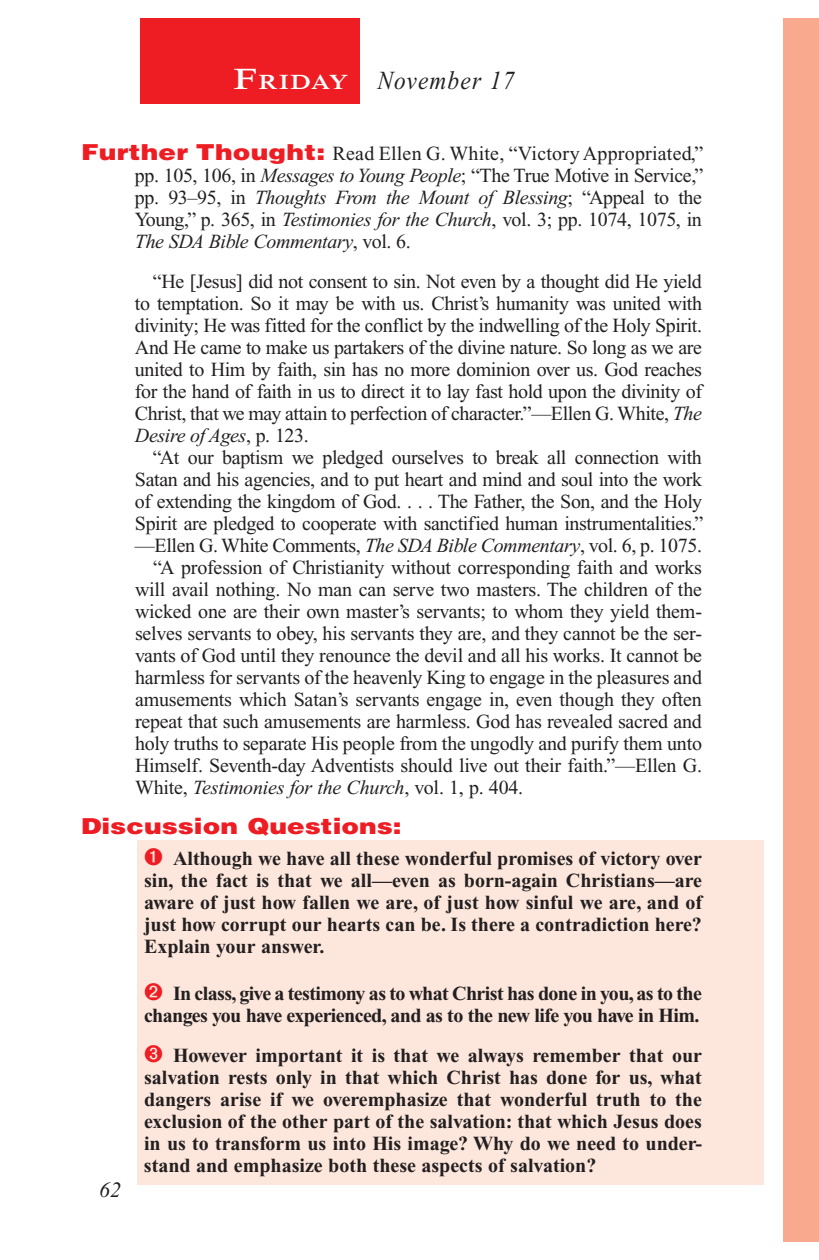
<style>
.page{position:relative;width:819px;height:1260px;background:#fff}
.page>*{position:absolute;margin:0;border:0;box-sizing:border-box;transform-origin:0 0}
.Lesson_Dates{font:italic 26px "Times New Roman PS Std";letter-spacing:.05em;color:#231f20;scale:.9 1}
.Question{font:900 22px "Helvetica LT Std";color:#ee1d23;scale:1.2 1}
.t1{font:italic 22px "Times New Roman PS Std";color:#231f20}
.Daily_Header{font:600 21px "Times NRMT Std";letter-spacing:.035em;color:#fff;scale:1.1 1}
.Body_SA{font:20px/22px "Times New Roman PS Std";letter-spacing:-.01em;color:#231f20;text-align:justify}
.Numbered_Bullet_List{font:700 20px/22px "Times New Roman PS Std";letter-spacing:-.03em;color:#231f20;text-align:justify}
.Body_SB{font:20px/22px "Times New Roman PS Std";letter-spacing:-.02em;color:#231f20;text-align:justify}
.Question_NO_SB{font:20px/22px "Times New Roman PS Std";letter-spacing:-.02em;color:#231f20;text-align:justify}
.s1{font-size:30px}
.s2{font-family:"Helvetica LT Std";font-weight:900;font-size:22px;color:#ee1d23}
.s3{font-style:italic}
</style>
<div class="page">
<div style="left:783px;top:18px;width:36px;height:1224px;background:#f8a98e"></div>
<div style="left:140px;top:18px;width:220px;height:86px;background:#ee1d23"></div>
<div style="left:138px;top:840px;width:626px;height:345px;background:#fde7dc"></div>
<p class="Daily_Header" style="left:234px;top:70px;width:106px"><span class="s1">F</span>riday</p>
<p class="Lesson_Dates" style="left:378px;top:66px;width:154px">November 17</p>
<p class="Question_NO_SB" style="left:135px;top:142px;width:570px;text-indent:-54px"><span class="s2">Further Thought:</span> Read Ellen G. White, “Victory Appropriated,” pp. 105, 106, in <span class="s3">Messages to Young People</span>; “The True Motive in Service,” pp. 93–95, in <span class="s3">Thoughts From the Mount of Blessing</span>; “Appeal to the Young,” p. 365, in <span class="s3">Testimonies for the Church</span>, vol. 3; pp. 1074, 1075, in <span class="s3">The SDA Bible Commentary</span>, vol. 6.</p>
<p class="Body_SB" style="left:135px;top:270px;width:569px;text-indent:18px">“He [Jesus] did not consent to sin. Not even by a thought did He yield to temptation. So it may be with us. Christ’s humanity was united with divinity; He was fitted for the conflict by the indwelling of the Holy Spirit.<br>And He came to make us partakers of the divine nature. So long as we are united to Him by faith, sin has no more dominion over us. God reaches for the hand of faith in us to direct it to lay fast hold upon the divinity of Christ, that we may attain to perfection of character.”—Ellen G. White, <span class="s3">The Desire of Ages</span>, p. 123.</p>
<p class="Body_SA" style="left:135px;top:446px;width:570px;text-indent:18px">“At our baptism we pledged ourselves to break all connection with Satan and his agencies, and to put heart and mind and soul into the work of extending the kingdom of God. . . . The Father, the Son, and the Holy Spirit are pledged to cooperate with sanctified human instrumentalities.” —Ellen G. White Comments, <span class="s3">The SDA Bible Commentary</span>, vol. 6, p. 1075.</p>
<p class="Body_SA" style="left:135px;top:556px;width:569px;text-indent:18px">“A profession of Christianity without corresponding faith and works will avail nothing. No man can serve two masters. The children of the wicked one are their own master’s servants; to whom they yield them&shy;selves servants to obey, his servants they are, and they cannot be the ser&shy;vants of God until they renounce the devil and all his works. It cannot be harmless for servants of the heavenly King to engage in the pleasures and amusements which Satan’s servants engage in, even though they often repeat that such amusements are harmless. God has revealed sacred and holy truths to separate His people from the ungodly and purify them unto Himself. Seventh-day Adventists should live out their faith.”—Ellen G.<br>White, <span class="s3">Testimonies for the Church</span>, vol. 1, p. 404.</p>
<p class="Question" style="left:81px;top:812px;width:269px">Discussion Questions:</p>
<p class="Numbered_Bullet_List" style="left:144px;top:847px;width:560px;text-indent:29px">Although we have all these wonderful promises of victory over sin, the fact is that we all—even as born-again Christians—are aware of just how fallen we are, of just how sinful we are, and of just how corrupt our hearts can be. Is there a contradiction here?<br>Explain your answer.</p>
<p class="Numbered_Bullet_List" style="left:144px;top:982px;width:559px;text-align:right">In class, give a testimony as to what Christ has done in you, as to the changes you have experienced, and as to the new life you have in Him.</p>
<p class="Numbered_Bullet_List" style="left:144px;top:1044px;width:560px;text-indent:29px">However important it is that we always remember that our salvation rests only in that which Christ has done for us, what dangers arise if we overemphasize that wonderful truth to the exclusion of the other part of the salvation: that which Jesus does in us to transform us into His image? Why do we need to under&shy;stand and emphasize both these aspects of salvation?</p>
<p class="t1" style="left:99px;top:1178px;width:23px">62</p>
</div>
